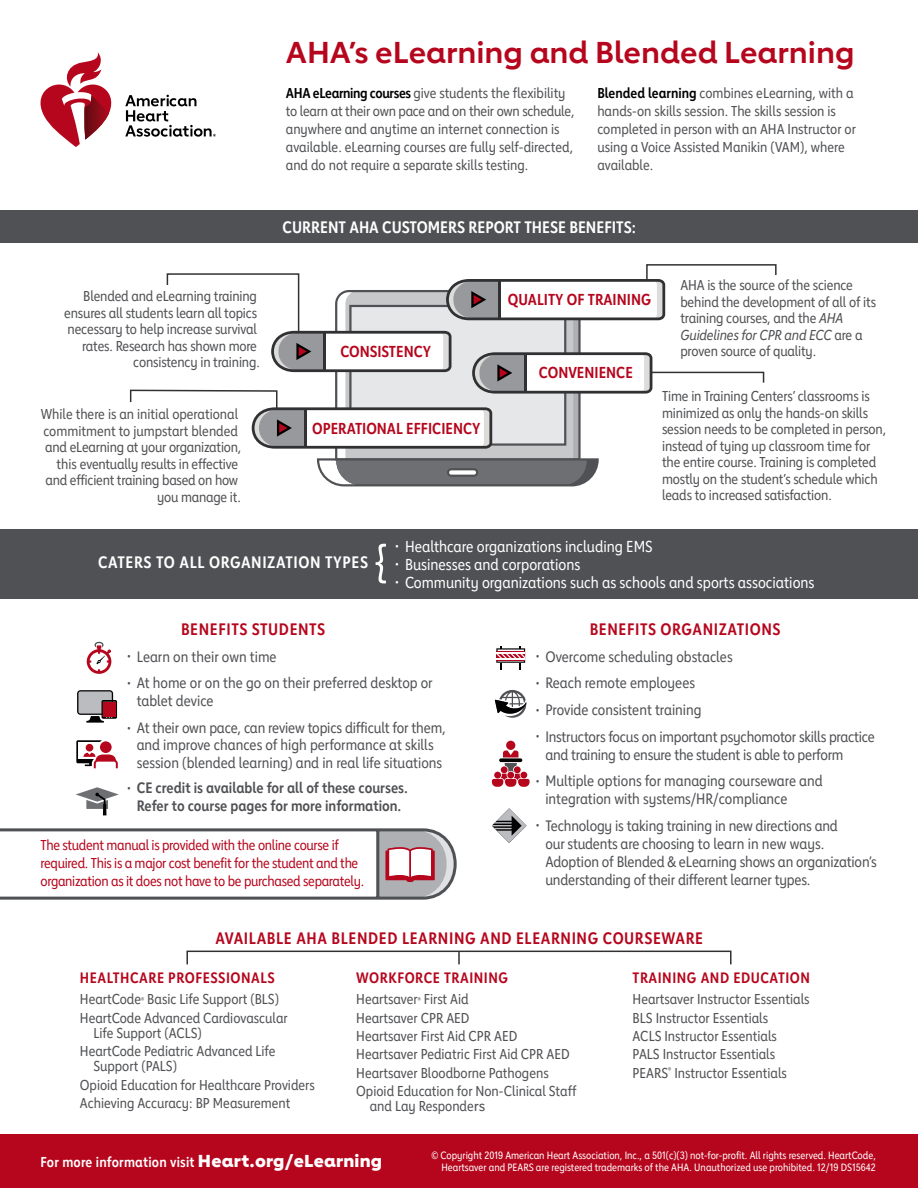
<style>
.page{position:relative;width:918px;height:1188px;background:#fff}
.page>*{position:absolute;margin:0;border:0;box-sizing:border-box;transform-origin:0 0}
.t1{font:700 30px "Lub Dub";color:#b6061d}
.t2{font:700 16.5px "Lub Dub Condensed";letter-spacing:.035em;color:#b6061d}
.t3{font:700 16.5px "Lub Dub Condensed";color:#fff}
.t4{font:700 16.5px "Lub Dub Condensed";letter-spacing:.035em;color:#fff}
.t5{font:15.75px "Lub Dub Condensed";color:#fff}
.t6{font:700 15.75px "Lub Dub Condensed";color:#b6061d}
.t7{font:15px/18px "Lub Dub Condensed";letter-spacing:-.01em;color:#505154}
.t8{font:700 15px/17.2px "Lub Dub Condensed";color:#505154;text-align:center}
.t9{font:700 15px "Lub Dub Condensed";letter-spacing:.035em;color:#b6061d}
.t10{font:14.25px/16.5px "Lub Dub Condensed";color:#505154}
.t11{font:14.25px/18px "Lub Dub Condensed";letter-spacing:-.02em;color:#b6061d}
.t12{font:700 14.25px "Lub Dub Condensed";letter-spacing:.015em;color:#fff}
.t13{font:10.5px/12.1px "Lub Dub Condensed";color:#fff;text-align:right}
.s1{font-weight:700;color:#000}
.s2{font-style:italic}
.s3{font-size:12px}
.s4{font-weight:400;font-size:12px}
.s5{font-size:8.25px}
.s6{font-family:"Lub Dub";font-weight:500}
.s7{font-family:"Lub Dub";font-weight:800;font-size:17.25px}
</style>
<div class="page">
<div style="left:0;top:1134px;width:918px;height:54px;background:#b6061d"></div>
<div style="left:0;top:529px;width:918px;height:69px;background:#505154"></div>
<div style="left:0;top:210px;width:918px;height:33px;background:#505154"></div>
<svg style="left:125px;top:95px;width:91px;height:42px"></svg>
<svg style="left:40px;top:52px;width:72px;height:95px"></svg>
<svg style="left:0;top:828px;width:457px;height:72px"></svg>
<svg style="left:458px;top:954px;width:2px;height:8px"></svg>
<div style="left:186px;top:951px;width:546px;height:14px;border:2px solid #313133"></div>
<svg style="left:376px;top:544px;width:10px;height:39px"></svg>
<svg style="left:129px;top:264px;width:648px;height:222px"></svg>
<svg style="left:87px;top:642px;width:24px;height:32px"></svg>
<svg style="left:77px;top:690px;width:40px;height:33px"></svg>
<div style="left:103px;top:702px;width:13px;height:14px;background:#b6061d"></div>
<svg style="left:76px;top:740px;width:42px;height:28px"></svg>
<svg style="left:76px;top:787px;width:43px;height:22px"></svg>
<svg style="left:103px;top:804px;width:4px;height:11px"></svg>
<svg style="left:496px;top:646px;width:29px;height:24px"></svg>
<svg style="left:495px;top:690px;width:31px;height:28px"></svg>
<div style="left:506px;top:741px;width:9px;height:9px;background:#b6061d;border-radius:50%"></div>
<svg style="left:492px;top:751px;width:38px;height:36px"></svg>
<svg style="left:492px;top:808px;width:35px;height:35px"></svg>
<h1 class="t1" style="left:286px;top:34px;width:570px">AHA’s eLearning and Blended Learning</h1>
<p class="t10" style="left:286px;top:84px;width:290px;line-height:18px"><span class="s1">AHA eLearning courses</span> give students the flexibility to learn at their own pace and on their own schedule, anywhere and anytime an internet connection is available. eLearning courses are fully self-directed, and do not require a separate skills testing.</p>
<p class="t10" style="left:597px;top:84px;width:260px;line-height:18px"><span class="s1">Blended learning</span> combines eLearning, with a hands-on skills session. The skills session is completed in person with an AHA Instructor or using a Voice Assisted Manikin (VAM), where available.</p>
<p class="t10" style="left:64px;top:288px;width:197px;text-align:right">Blended and eLearning training ensures all students learn all topics necessary to help increase survival rates. Research has shown more consistency in training.</p>
<p class="t10" style="left:41px;top:406px;width:202px;text-align:right">While there is an initial operational commitment to jumpstart blended and eLearning at your organization, this eventually results in effective and efficient training based on how you manage it.</p>
<p class="t3" style="left:283px;top:217px;width:355px">CURRENT AHA CUSTOMERS REPORT THESE BENEFITS:</p>
<p class="t6" style="left:340px;top:342px;width:92px">CONSISTENCY</p>
<p class="t6" style="left:312px;top:419px;width:170px">OPERATIONAL EFFICIENCY</p>
<p class="t6" style="left:508px;top:290px;width:145px">QUALITY OF TRAINING</p>
<p class="t6" style="left:539px;top:363px;width:95px">CONVENIENCE</p>
<p class="t10" style="left:680px;top:277px;width:197px">AHA is the source of the science behind the development of all of its training courses, and the <span class="s2">AHA<br>Guidelines for CPR and ECC</span> are a proven source of quality.</p>
<p class="t10" style="left:662px;top:388px;width:226px">Time in Training Centers’ classrooms is minimized as only the hands-on skills session needs to be completed in person, instead of tying up classroom time for the entire course. Training is completed mostly on the student’s schedule which leads to increased satisfaction.</p>
<p class="t4" style="left:98px;top:553px;width:271px">CATERS TO ALL ORGANIZATION TYPES</p>
<p class="t5" style="left:395px;top:537px;width:259px"><span class="s3">•</span> Healthcare organizations including EMS</p>
<p class="t5" style="left:395px;top:555px;width:187px"><span class="s3">•</span> Businesses and corporations</p>
<p class="t5" style="left:395px;top:573px;width:421px"><span class="s3">•</span> Community organizations such as schools and sports associations</p>
<p class="t2" style="left:181px;top:619px;width:146px">BENEFITS STUDENTS</p>
<p class="t7" style="left:127px;top:647px;width:151px"><span class="s3">•</span> Learn on their own time</p>
<p class="t7" style="left:137px;top:674px;width:298px;text-indent:-10px"><span class="s3">•</span> At home or on the go on their preferred desktop or tablet device</p>
<p class="t7" style="left:127px;top:719px;width:320px;line-height:17.2px;text-align:center"><span class="s3">•</span> At their own pace, can review topics difficult for them, and improve chances of high performance at skills session (blended learning) and in real life situations</p>
<p class="t8" style="left:127px;top:779px;width:282px"><span class="s4">•</span> CE credit is available for all of these courses.<br>Refer to course pages for more information.</p>
<p class="t11" style="left:40px;top:836px;width:325px">The student manual is provided with the online course if required. This is a major cost benefit for the student and the organization as it does not have to be purchased separately.</p>
<p class="t2" style="left:590px;top:619px;width:192px">BENEFITS ORGANIZATIONS</p>
<p class="t7" style="left:536px;top:647px;width:198px"><span class="s3">•</span> Overcome scheduling obstacles</p>
<p class="t7" style="left:536px;top:674px;width:161px"><span class="s3">•</span> Reach remote employees</p>
<p class="t7" style="left:536px;top:701px;width:167px"><span class="s3">•</span> Provide consistent training</p>
<p class="t7" style="left:545px;top:727px;width:331px;text-indent:-10px"><span class="s3">•</span> Instructors focus on important psychomotor skills practice and training to ensure the student is able to perform</p>
<p class="t7" style="left:545px;top:772px;width:279px;text-indent:-10px"><span class="s3">•</span> Multiple options for managing courseware and integration with systems/HR/compliance</p>
<p class="t7" style="left:545px;top:817px;width:333px;text-indent:-10px"><span class="s3">•</span> Technology is taking training in new directions and<br>our students are choosing to learn in new ways.<br>Adoption of Blended &amp; eLearning shows an organization’s understanding of their different learner types.</p>
<p class="t2" style="left:215px;top:928px;width:489px">AVAILABLE AHA BLENDED LEARNING AND ELEARNING COURSEWARE</p>
<p class="t9" style="left:80px;top:968px;width:196px">HEALTHCARE PROFESSIONALS</p>
<p class="t10" style="left:80px;top:990px;width:209px;line-height:18.3px">HeartCode<span class="s5">®</span> Basic Life Support (BLS)<br>HeartCode Advanced Cardiovascular</p>
<p class="t10" style="left:80px;top:1024px;width:197px;line-height:18.3px;text-indent:13px">Life Support (ACLS)<br>HeartCode Pediatric Advanced Life</p>
<p class="t10" style="left:80px;top:1057px;width:236px;line-height:18.3px;text-indent:13px">Support (PALS)<br>Opioid Education for Healthcare Providers<br>Achieving Accuracy: BP Measurement</p>
<p class="t9" style="left:356px;top:968px;width:153px">WORKFORCE TRAINING</p>
<p class="t10" style="left:356px;top:990px;width:222px;line-height:18.3px">Heartsaver<span class="s5">®</span> First Aid<br>Heartsaver CPR AED<br>Heartsaver First Aid CPR AED<br>Heartsaver Pediatric First Aid CPR AED<br>Heartsaver Bloodborne Pathogens<br>Opioid Education for Non-Clinical Staff</p>
<p class="t10" style="left:370px;top:1098px;width:117px">and Lay Responde<span class="s6">rs</span></p>
<p class="t9" style="left:633px;top:968px;width:179px">TRAINING AND EDUCATION</p>
<p class="t10" style="left:633px;top:990px;width:178px;line-height:18.3px">Heartsaver Instructor Essentials<br>BLS Instructor Essentials<br>ACLS Instructor Essentials<br>PALS Instructor Essentials<br>PEARS<sup>®</sup> Instructor Essentials</p>
<p class="t12" style="left:40px;top:1154px;width:343px">For more information visit <span class="s7">Heart.org/eLearning</span></p>
<p class="t13" style="left:432px;top:1149px;width:446px">© Copyright 2019 American Heart Association, Inc., a 501(c)(3) not-for-profit. All rights reserved. HeartCode,<br>Heartsaver and PEARS are registered trademarks of the AHA. Unauthorized use prohibited. 12/19 DS15642</p>
</div>
